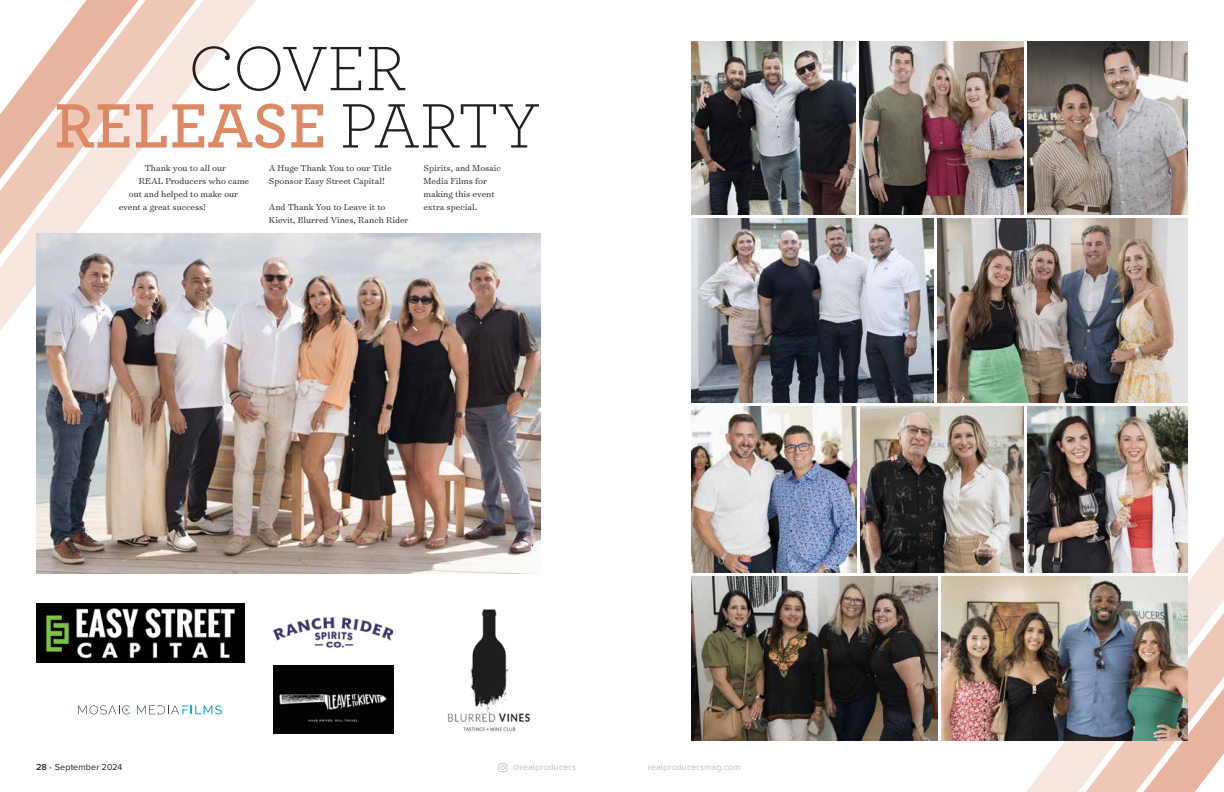
<style>
.page{position:relative;width:1224px;height:792px;background:#fff}
.page>*{position:absolute;margin:0;border:0;box-sizing:border-box;transform-origin:0 0}
.t1{font:300 65.8px/57.3px "Archer Pro";letter-spacing:-.01em;color:#231f20;text-align:center}
.t2{font:300 9.8px/13px "Surveyor Text";color:#231f20}
.t3{font:9px "Proxima Nova";letter-spacing:.01em;color:#bcbec0}
.t4{font:9px "Proxima Nova";letter-spacing:.01em;color:#231f20}
.s1{font-weight:600;color:#dc8966}
.s2{font-weight:600}
.s3{color:#19a8e0}
</style>
<div class="page">
<svg style="left:498px;top:763px;width:9px;height:9px"></svg>
<svg style="left:985px;top:464px;width:239px;height:328px"></svg>
<svg style="left:1045px;top:539px;width:179px;height:253px;fill:#f7e6df"></svg>
<svg style="left:1102px;top:615px;width:122px;height:177px"></svg>
<svg style="left:0;top:0;width:270px;height:331px"></svg>
<svg style="left:0;top:0;width:210px;height:288px"></svg>
<svg style="left:0;top:0;width:153px;height:212px"></svg>
<img style="left:691px;top:42px;width:164px;height:172px">
<img style="left:941px;top:576px;width:247px;height:165px">
<img style="left:1028px;top:406px;width:160px;height:166px">
<img style="left:691px;top:406px;width:166px;height:166px">
<img style="left:861px;top:406px;width:163px;height:166px">
<img style="left:691px;top:218px;width:242px;height:184px">
<img style="left:937px;top:218px;width:251px;height:184px">
<img style="left:859px;top:42px;width:165px;height:172px">
<img style="left:1028px;top:42px;width:160px;height:172px">
<img style="left:36px;top:234px;width:504px;height:340px">
<img style="left:447px;top:609px;width:84px;height:123px">
<img style="left:272px;top:617px;width:122px;height:31px">
<svg style="left:137px;top:705px;width:85px;height:9px"></svg>
<svg style="left:78px;top:705px;width:52px;height:9px"></svg>
<img style="left:274px;top:666px;width:120px;height:68px">
<img style="left:36px;top:603px;width:209px;height:59px">
<img style="left:691px;top:576px;width:246px;height:165px">
<h1 class="t1" style="left:54px;top:37px;width:487px">COVER<br><span class="s1">RELEASE</span> PARTY</h1>
<p class="t2" style="left:145px;top:161px;width:83px">Thank you to all our</p>
<p class="t2" style="left:139px;top:174px;width:112px">REAL Producers who came</p>
<p class="t2" style="left:129px;top:187px;width:111px">out and helped to make our</p>
<p class="t2" style="left:119px;top:200px;width:89px">event a great success!</p>
<p class="t2" style="left:424px;top:161px;width:79px">Spirits, and Mosaic<br>Media Films for making this event extra special.</p>
<p class="t2" style="left:269px;top:161px;width:124px">A Huge Thank You to our Title<br>Sponsor Easy Street Capital!</p>
<p class="t2" style="left:269px;top:200px;width:141px">And Thank You to Leave it to<br>Kievit, Blurred Vines, Ranch Rider</p>
<p class="t4" style="left:36px;top:762px;width:88px"><span class="s2">28</span> <span class="s3">•</span> September 2024</p>
<p class="t3" style="left:513px;top:762px;width:65px">@realproducers</p>
<p class="t3" style="left:648px;top:762px;width:94px">realproducersmag.com</p>
</div>
